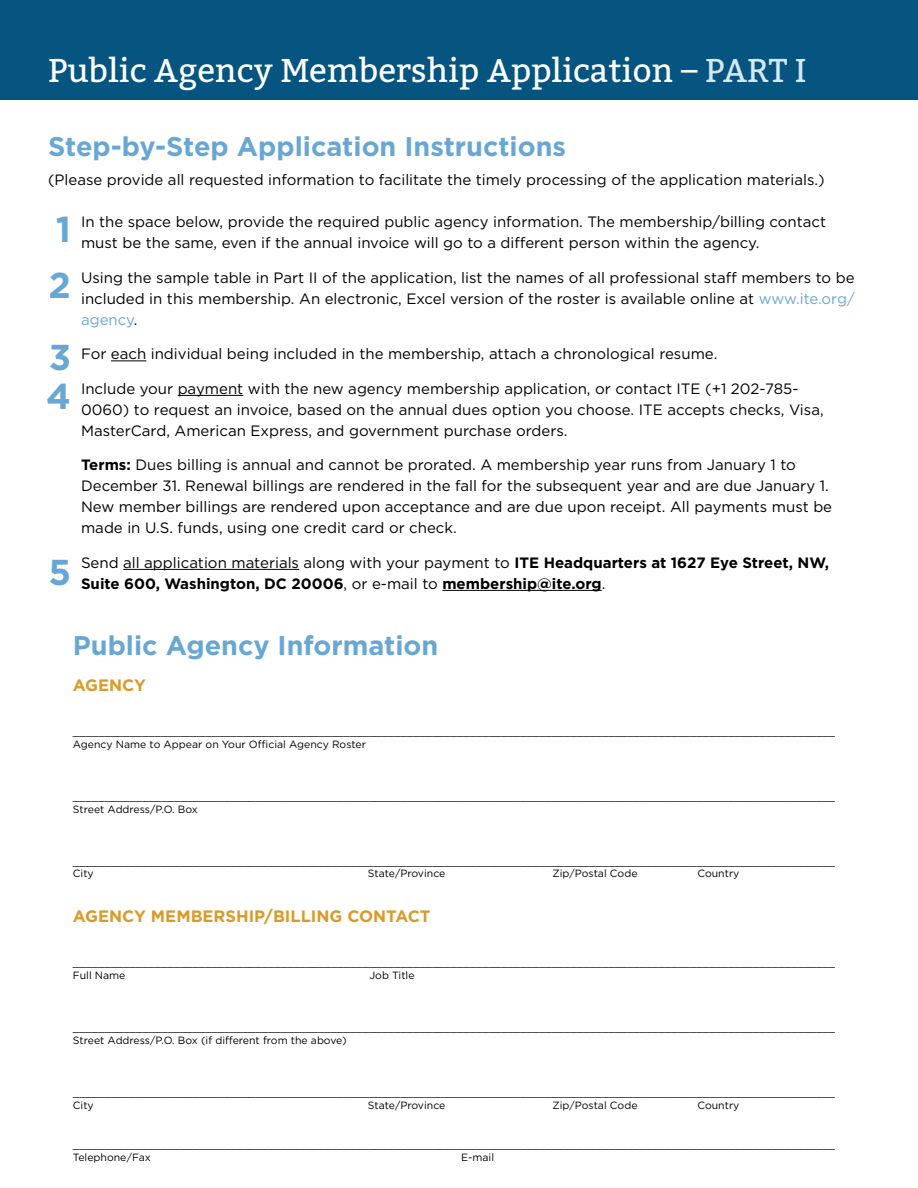
<style>
.page{position:relative;width:918px;height:1188px;background:#fff}
.page>*{position:absolute;margin:0;border:0;box-sizing:border-box;transform-origin:0 0}
.t1{font:700 36px "Gotham";color:#68a7d4}
.t2{font:33px "Bitter";color:#fff}
.t3{font:700 27px "Gotham";color:#68a7d4}
.t4{font:700 16.5px "Gotham";color:#da9a29}
.t5{font:15px/21px "Gotham";color:#000}
.t6{font:700 15px/21px "Gotham";color:#000}
.t7{font:10.5px/12.6px "Gotham";color:#000}
.s1{color:#d5e7ef}
.s2{color:#68a7d4}
.s3{font-weight:700}
.s4{font-weight:400}
</style>
<div class="page">
<div style="left:0;top:0;width:918px;height:99px;background:#055580"></div>
<hr style="left:111px;top:361px;width:35px;height:1px;background:#000">
<hr style="left:178px;top:395px;width:65px;height:1px;background:#000">
<hr style="left:123px;top:569px;width:176px;height:1px;background:#000">
<hr style="left:442px;top:590px;width:160px;height:1px;background:#000">
<p class="t2" style="left:48px;top:51px;width:760px">Public Agency Membership Application – <span class="s1">PART I</span></p>
<p class="t3" style="left:48px;top:128px;width:520px">Step-by-Step Application Instructions</p>
<p class="t5" style="left:48px;top:169px;width:778px">(Please provide all requested information to facilitate the timely processing of the application materials.)</p>
<p class="t5" style="left:81px;top:211px;width:747px">In the space below, provide the required public agency information. The membership/billing contact must be the same, even if the annual invoice will go to a different person within the agency.</p>
<p class="t5" style="left:81px;top:267px;width:775px;text-align:justify">Using the sample table in Part II of the application, list the names of all professional staff members to be included in this membership. An electronic, Excel version of the roster is available online at <span class="s2">www.ite.org/ agency</span>.</p>
<p class="t5" style="left:81px;top:343px;width:638px">For each individual being included in the membership, attach a chronological resume.</p>
<p class="t5" style="left:81px;top:378px;width:744px">Include your payment with the new agency membership application, or contact ITE (+1 202-785-<br>0060) to request an invoice, based on the annual dues option you choose. ITE accepts checks, Visa,<br>MasterCard, American Express, and government purchase orders.</p>
<p class="t5" style="left:81px;top:454px;width:753px"><span class="s3">Terms:</span> Dues billing is annual and cannot be prorated. A membership year runs from January 1 to December 31. Renewal billings are rendered in the fall for the subsequent year and are due January 1.<br>New member billings are rendered upon acceptance and are due upon receipt. All payments must be made in U.S. funds, using one credit card or check.</p>
<p class="t6" style="left:81px;top:552px;width:750px"><span class="s4">Send all application materials along with your payment to</span> ITE Headquarters at 1627 Eye Street, NW,<br>Suite 600, Washington, DC 20006<span class="s4">, or e-mail to</span> membership@ite.org<span class="s4">.</span></p>
<p class="t1" style="left:56px;top:205px;width:17px">1</p>
<p class="t1" style="left:49px;top:261px;width:24px">2</p>
<p class="t1" style="left:49px;top:333px;width:24px">3</p>
<p class="t1" style="left:46px;top:372px;width:26px">4</p>
<p class="t1" style="left:48px;top:548px;width:24px">5</p>
<p class="t3" style="left:73px;top:628px;width:367px">Public Agency Information</p>
<p class="t4" style="left:73px;top:674px;width:75px">AGENCY</p>
<p class="t7" style="left:73px;top:725px;width:764px">_________________________________________________________________________________________________________________________</p>
<p class="t7" style="left:73px;top:738px;width:295px">Agency Name to Appear on Your Official Agency Roster</p>
<p class="t7" style="left:73px;top:790px;width:764px">_________________________________________________________________________________________________________________________<br>Street Address/P.O. Box</p>
<p class="t7" style="left:73px;top:855px;width:764px">_________________________________________________________________________________________________________________________<br>City</p>
<p class="t7" style="left:368px;top:867px;width:79px">State/Province</p>
<p class="t7" style="left:553px;top:867px;width:87px">Zip/Postal Code</p>
<p class="t7" style="left:697px;top:867px;width:44px">Country</p>
<p class="t4" style="left:73px;top:906px;width:359px">AGENCY MEMBERSHIP/BILLING CONTACT</p>
<p class="t7" style="left:73px;top:956px;width:764px">_________________________________________________________________________________________________________________________<br>Full Name</p>
<p class="t7" style="left:369px;top:969px;width:47px">Job Title</p>
<p class="t7" style="left:73px;top:1021px;width:764px">_________________________________________________________________________________________________________________________<br>Street Address/P.O. Box (if different from the above)</p>
<p class="t7" style="left:73px;top:1086px;width:764px">_________________________________________________________________________________________________________________________<br>City</p>
<p class="t7" style="left:368px;top:1098px;width:79px">State/Province</p>
<p class="t7" style="left:553px;top:1098px;width:87px">Zip/Postal Code</p>
<p class="t7" style="left:697px;top:1098px;width:44px">Country</p>
<p class="t7" style="left:73px;top:1138px;width:764px">_________________________________________________________________________________________________________________________<br>Telephone/Fax</p>
<p class="t7" style="left:461px;top:1151px;width:34px">E-mail</p>
</div>
